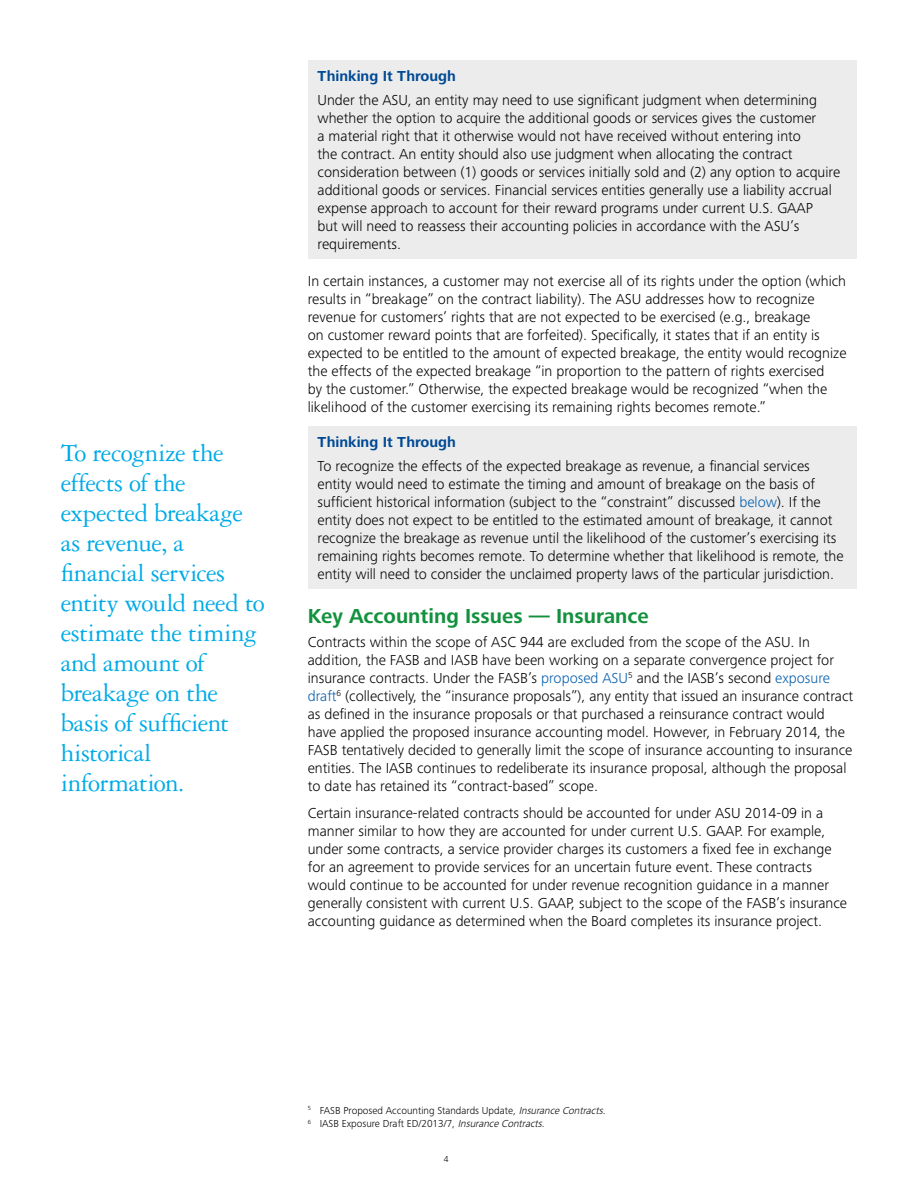
<style>
.page{position:relative;width:918px;height:1188px;background:#fff}
.page>*{position:absolute;margin:0;border:0;box-sizing:border-box;transform-origin:0 0}
.t1{font:27px/30px "Garamond 3 LT Std";letter-spacing:-.02em;color:#00aae7}
.t2{font:700 21px "Frutiger Next Pro";color:#13913e}
.t3{font:300 15px/18px "Frutiger Next Pro";color:#000}
.t4{font:700 15px "Frutiger Next Pro";color:#004a94}
.t5{font:300 10.5px/13.5px "Frutiger Next Pro";color:#000}
.t6{font:300 9px "Frutiger Next Pro";color:#000}
.s1{color:#005cab}
.s2{font-style:italic}
</style>
<div class="page">
<div style="left:308px;top:61px;width:549px;height:198px;background:#ececed"></div>
<div style="left:308px;top:426px;width:549px;height:162px;background:#ececed"></div>
<h1 class="t1" style="left:61px;top:438px;width:206px">To recognize the effects of the expected breakage as revenue, a financial services entity would need to estimate the timing and amount of breakage on the basis of sufficient historical information.</h1>
<p class="t4" style="left:318px;top:68px;width:140px">Thinking It Through</p>
<p class="t3" style="left:318px;top:91px;width:524px">Under the ASU, an entity may need to use significant judgment when determining whether the option to acquire the additional goods or services gives the customer<br>a material right that it otherwise would not have received without entering into<br>the contract. An entity should also use judgment when allocating the contract consideration between (1) goods or services initially sold and (2) any option to acquire additional goods or services. Financial services entities generally use a liability accrual expense approach to account for their reward programs under current U.S. GAAP<br>but will need to reassess their accounting policies in accordance with the ASU’s requirements.</p>
<p class="t3" style="left:308px;top:272px;width:540px">In certain instances, a customer may not exercise all of its rights under the option (which results in “breakage” on the contract liability). The ASU addresses how to recognize revenue for customers’ rights that are not expected to be exercised (e.g., breakage<br>on customer reward points that are forfeited). Specifically, it states that if an entity is expected to be entitled to the amount of expected breakage, the entity would recognize the effects of the expected breakage “in proportion to the pattern of rights exercised<br>by the customer.” Otherwise, the expected breakage would be recognized “when the likelihood of the customer exercising its remaining rights becomes remote.”</p>
<p class="t4" style="left:318px;top:433px;width:140px">Thinking It Through</p>
<p class="t3" style="left:318px;top:457px;width:528px">To recognize the effects of the expected breakage as revenue, a financial services entity would need to estimate the timing and amount of breakage on the basis of sufficient historical information (subject to the “constraint” discussed <span class="s1">below</span>). If the entity does not expect to be entitled to the estimated amount of breakage, it cannot recognize the breakage as revenue until the likelihood of the customer’s exercising its remaining rights becomes remote. To determine whether that likelihood is remote, the entity will need to consider the unclaimed property laws of the particular jurisdiction.</p>
<h2 class="t2" style="left:308px;top:604px;width:342px">Key Accounting Issues — Insurance</h2>
<p class="t3" style="left:308px;top:633px;width:547px">Contracts within the scope of ASC 944 are excluded from the scope of the ASU. In addition, the FASB and IASB have been working on a separate convergence project for insurance contracts. Under the FASB’s <span class="s1">proposed ASU</span><sup>5</sup> and the IASB’s second <span class="s1">exposure draft</span><sup>6</sup> (collectively, the “insurance proposals”), any entity that issued an insurance contract as defined in the insurance proposals or that purchased a reinsurance contract would have applied the proposed insurance accounting model. However, in February 2014, the FASB tentatively decided to generally limit the scope of insurance accounting to insurance entities. The IASB continues to redeliberate its insurance proposal, although the proposal to date has retained its “contract-based” scope.</p>
<p class="t3" style="left:308px;top:804px;width:541px">Certain insurance-related contracts should be accounted for under ASU 2014-09 in a manner similar to how they are accounted for under current U.S. GAAP. For example, under some contracts, a service provider charges its customers a fixed fee in exchange for an agreement to provide services for an uncertain future event. These contracts would continue to be accounted for under revenue recognition guidance in a manner generally consistent with current U.S. GAAP, subject to the scope of the FASB’s insurance accounting guidance as determined when the Board completes its insurance project.</p>
<p class="t5" style="left:308px;top:1104px;width:299px"><sup>5</sup> FASB Proposed Accounting Standards Update, <span class="s2">InsuranceContracts</span>.<br><sup>6</sup> IASB Exposure Draft ED/2013/7, <span class="s2">InsuranceContracts</span>.</p>
<p class="t6" style="left:444px;top:1154px;width:6px">4</p>
</div>
